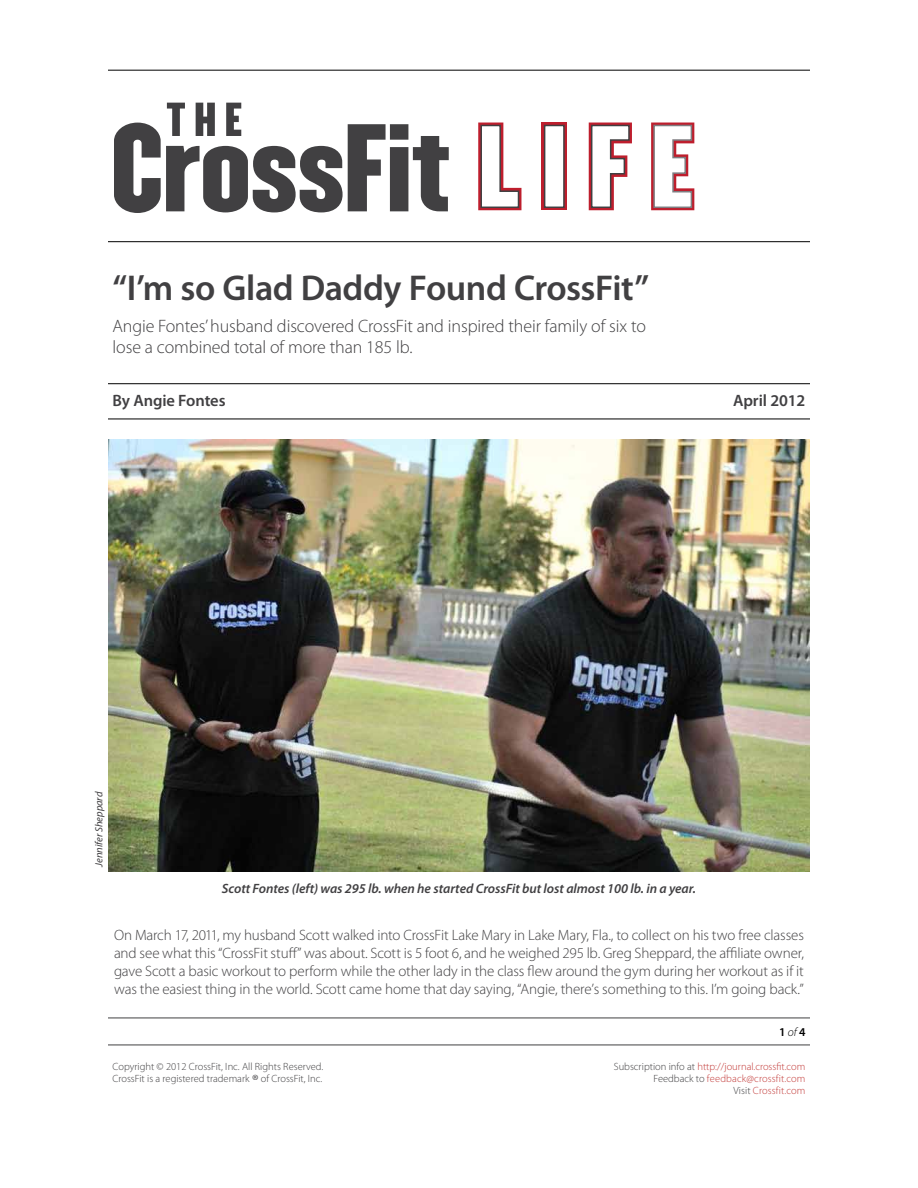
<style>
.page{position:relative;width:918px;height:1188px;background:#fff}
.page>*{position:absolute;margin:0;border:0;box-sizing:border-box;transform-origin:0 0}
.t1{font:600 36px "Myriad Pro";letter-spacing:-.015em;color:#414042}
.t2{font:300 18px/21px "Myriad Pro";letter-spacing:-.005em;color:#414042}
.t3{font:600 16.5px "Myriad Pro";letter-spacing:-.005em;color:#414042}
.t4{font:300 15px/18px "Myriad Pro";letter-spacing:-.01em;color:#414042;text-align:justify}
.t5{font:italic 600 13.5px "Myriad Pro";letter-spacing:-.005em;color:#414042}
.t6{font:600 12px "Myriad Pro";color:#000}
.t7{font:300 10.5px/12px "Myriad Pro";color:#c33b39;text-align:right}
.t8{font:300 10.5px/12px "Myriad Pro";color:#414042}
.t9{font:italic 10.5px "Myriad Pro";letter-spacing:-.005em;color:#414042}
.s1{font-weight:300;font-style:italic}
.s2{font-size:16.5px}
.s3{color:#414042}
</style>
<div class="page">
<hr style="left:108px;top:1018px;width:702px;height:1px;background:#414042">
<hr style="left:108px;top:1045px;width:702px;height:1px;background:#414042">
<hr style="left:108px;top:241px;width:702px;height:1px;background:#000">
<hr style="left:108px;top:70px;width:702px;height:1px;background:#000">
<svg style="left:478px;top:123px;width:43px;height:87px"></svg>
<div style="left:542px;top:123px;width:25px;height:87px;background:#be1e2d"></div>
<div style="left:544px;top:125px;width:21px;height:83px;background:#fff;border:2px solid #414042"></div>
<svg style="left:589px;top:123px;width:43px;height:87px"></svg>
<svg style="left:651px;top:123px;width:43px;height:87px"></svg>
<svg style="left:114px;top:103px;width:335px;height:110px"></svg>
<hr style="left:108px;top:383px;width:702px;height:1px;background:#000">
<hr style="left:108px;top:419px;width:702px;height:1px;background:#000">
<img style="left:108px;top:439px;width:702px;height:432px">
<h1 class="t1" style="left:112px;top:268px;width:538px">“I’m so Glad Daddy Found CrossFit”</h1>
<p class="t2" style="left:112px;top:315px;width:535px">Angie Fontes’ husband discovered CrossFit and inspired their family of six to lose a combined total of more than 185 lb.</p>
<p class="t3" style="left:112px;top:392px;width:115px">By Angie Fontes</p>
<p class="t3" style="left:733px;top:392px;width:74px">April 2012</p>
<p class="t9" style="left:93px;top:867px;width:77px;rotate:-90deg">Jennifer Sheppard</p>
<p class="t5" style="left:222px;top:881px;width:476px">Scott Fontes (left) was 295 lb. when he started CrossFit but lost almost 100 lb. in a year.</p>
<p class="t4" style="left:114px;top:926px;width:692px">On March 17, 2011, my husband Scott walked into CrossFit Lake Mary in Lake Mary, Fla., to collect on his two free classes and see what this “CrossFit stuff” was about. Scott is 5 foot 6, and he weighed 295 lb. Greg Sheppard, the affiliate owner, gave Scott a basic workout to perform while the other lady in the class flew around the gym during her workout as if it was the easiest thing in the world. Scott came home that day saying, “Angie, there’s something to this. I’m going back.”</p>
<p class="t6" style="left:779px;top:1025px;width:28px">1 <span class="s1">of</span> 4</p>
<p class="t8" style="left:112px;top:1061px;width:212px">Copyright © 2012 CrossFit, Inc. All Rights Reserved.<br>CrossFit is a registered trademark <span class="s2">®</span> of CrossFit, Inc.</p>
<p class="t7" style="left:614px;top:1061px;width:193px"><span class="s3">Subscription info at</span> http://journal.crossfit.com<br><span class="s3">Feedback to</span> feedback@crossfit.com<br><span class="s3">Visit</span> Crossfit.com</p>
</div>
